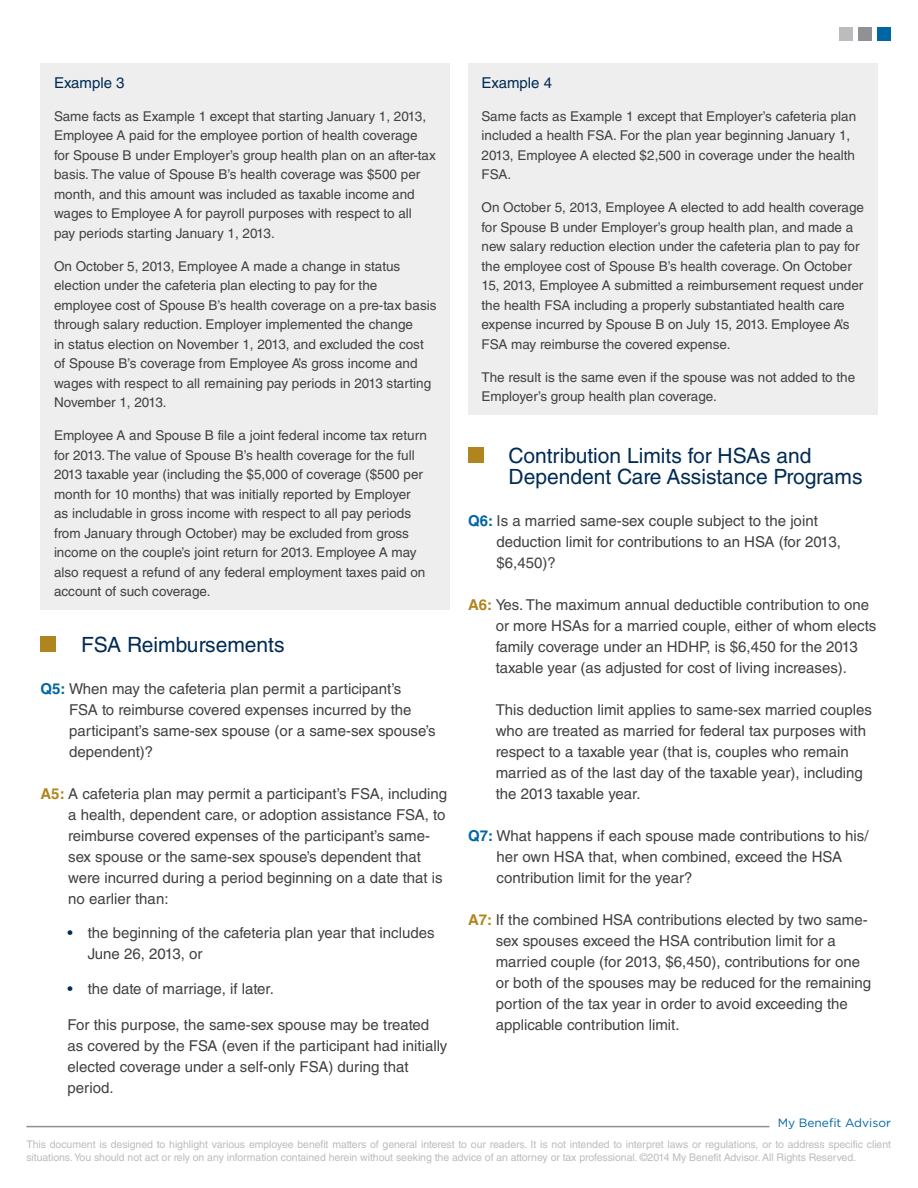
<style>
.page{position:relative;width:918px;height:1188px;background:#fff}
.page>*{position:absolute;margin:0;border:0;box-sizing:border-box;transform-origin:0 0}
.t1{font:21px/21px "Helvetica LT Std";color:#002b54}
.t2{font:15px/21px "Helvetica LT Std";color:#414042}
.t3{font:15px "Helvetica LT Std";color:#002b54}
.t4{font:13.5px/19.5px "Helvetica LT Std";color:#414042}
.t5{font:12px "Gotham HTF";color:#0065a4}
.t6{font:10.5px/12.6px "Helvetica LT Std";letter-spacing:-.005em;color:#babcbe}
.s1{font-weight:700;color:#0065a4}
.s2{font-weight:700;color:#b0851e}
.s3{color:#002b54}
</style>
<div class="page">
<div style="left:878px;top:27px;width:13px;height:13px;background:#0065a4"></div>
<div style="left:858px;top:27px;width:14px;height:13px;background:#919195"></div>
<div style="left:839px;top:27px;width:14px;height:13px;background:#babcbe"></div>
<hr style="left:26px;top:1126px;width:744px;height:1px;background:#919195">
<div style="left:40px;top:64px;width:410px;height:546px;background:#eeeeef"></div>
<div style="left:468px;top:64px;width:410px;height:351px;background:#eeeeef"></div>
<div style="left:40px;top:636px;width:16px;height:16px;background:#b0851e"></div>
<div style="left:468px;top:447px;width:15px;height:16px;background:#b0851e"></div>
<p class="t3" style="left:54px;top:74px;width:72px">Example 3</p>
<p class="t4" style="left:54px;top:106px;width:383px">Same facts as Example 1 except that starting January 1, 2013, Employee A paid for the employee portion of health coverage for Spouse B under Employer’s group health plan on an after-tax basis. The value of Spouse B’s health coverage was $500 per month, and this amount was included as taxable income and wages to Employee A for payroll purposes with respect to all pay periods starting January 1, 2013.</p>
<p class="t4" style="left:54px;top:256px;width:384px">On October 5, 2013, Employee A made a change in status election under the cafeteria plan electing to pay for the employee cost of Spouse B’s health coverage on a pre-tax basis through salary reduction. Employer implemented the change<br>in status election on November 1, 2013, and excluded the cost of Spouse B’s coverage from Employee A’s gross income and wages with respect to all remaining pay periods in 2013 starting November 1, 2013.</p>
<p class="t4" style="left:54px;top:426px;width:375px">Employee A and Spouse B file a joint federal income tax return for 2013. The value of Spouse B’s health coverage for the full 2013 taxable year (including the $5,000 of coverage ($500 per month for 10 months) that was initially reported by Employer as includable in gross income with respect to all pay periods from January through October) may be excluded from gross income on the couple’s joint return for 2013. Employee A may also request a refund of any federal employment taxes paid on account of such coverage.</p>
<h1 class="t1" style="left:81px;top:634px;width:205px">FSA Reimbursements</h1>
<p class="t2" style="left:69px;top:678px;width:368px;text-indent:-29px"><span class="s1">Q5:</span> When may the cafeteria plan permit a participant’s<br>FSA to reimburse covered expenses incurred by the participant’s same-sex spouse (or a same-sex spouse’s dependent)?</p>
<p class="t2" style="left:68px;top:783px;width:381px;text-indent:-28px"><span class="s2">A5:</span> A cafeteria plan may permit a participant’s FSA, including a health, dependent care, or adoption assistance FSA, to reimburse covered expenses of the participant’s same&shy;sex spouse or the same-sex spouse’s dependent that were incurred during a period beginning on a date that is no earlier than:</p>
<p class="t2" style="left:88px;top:922px;width:348px;text-indent:-20px"><span class="s3">•</span> the beginning of the cafeteria plan year that includes<br>June 26, 2013, or</p>
<p class="t2" style="left:68px;top:978px;width:208px"><span class="s3">•</span> the date of marriage, if later.</p>
<p class="t2" style="left:68px;top:1014px;width:381px">For this purpose, the same-sex spouse may be treated as covered by the FSA (even if the participant had initially elected coverage under a self-only FSA) during that period.</p>
<p class="t3" style="left:482px;top:74px;width:72px">Example 4</p>
<p class="t4" style="left:482px;top:106px;width:376px">Same facts as Example 1 except that Employer’s cafeteria plan included a health FSA. For the plan year beginning January 1, 2013, Employee A elected $2,500 in coverage under the health FSA.</p>
<p class="t4" style="left:482px;top:198px;width:384px">On October 5, 2013, Employee A elected to add health coverage for Spouse B under Employer’s group health plan, and made a new salary reduction election under the cafeteria plan to pay for the employee cost of Spouse B’s health coverage. On October 15, 2013, Employee A submitted a reimbursement request under the health FSA including a properly substantiated health care expense incurred by Spouse B on July 15, 2013. Employee A’s FSA may reimburse the covered expense.</p>
<p class="t4" style="left:482px;top:367px;width:375px">The result is the same even if the spouse was not added to the<br>Employer’s group health plan coverage.</p>
<h1 class="t1" style="left:509px;top:445px;width:356px">Contribution Limits for HSAs and<br>Dependent Care Assistance Programs</h1>
<p class="t2" style="left:497px;top:510px;width:346px;text-indent:-29px"><span class="s1">Q6:</span> Is a married same-sex couple subject to the joint deduction limit for contributions to an HSA (for 2013, $6,450)?</p>
<p class="t2" style="left:496px;top:594px;width:382px;text-indent:-28px"><span class="s2">A6:</span> Yes. The maximum annual deductible contribution to one or more HSAs for a married couple, either of whom elects family coverage under an HDHP, is $6,450 for the 2013 taxable year (as adjusted for cost of living increases).</p>
<p class="t2" style="left:496px;top:699px;width:378px">This deduction limit applies to same-sex married couples who are treated as married for federal tax purposes with respect to a taxable year (that is, couples who remain married as of the last day of the taxable year), including the 2013 taxable year.</p>
<p class="t2" style="left:497px;top:825px;width:374px;text-indent:-29px"><span class="s1">Q7:</span> What happens if each spouse made contributions to his/ her own HSA that, when combined, exceed the HSA contribution limit for the year?</p>
<p class="t2" style="left:496px;top:909px;width:377px;text-indent:-28px"><span class="s2">A7:</span> If the combined HSA contributions elected by two same&shy;sex spouses exceed the HSA contribution limit for a married couple (for 2013, $6,450), contributions for one or both of the spouses may be reduced for the remaining portion of the tax year in order to avoid exceeding the applicable contribution limit.</p>
<p class="t5" style="left:778px;top:1116px;width:115px">My Benefit Advisor</p>
<p class="t6" style="left:26px;top:1138px;width:866px">This document is designed to highlight various employee benefit matters of general interest to our readers. It is not intended to interpret laws or regulations, or to address specific client situations. You should not act or rely on any information contained herein without seeking the advice of an attorney or tax professional. ©2014 My Benefit Advisor. All Rights Reserved.</p>
</div>
